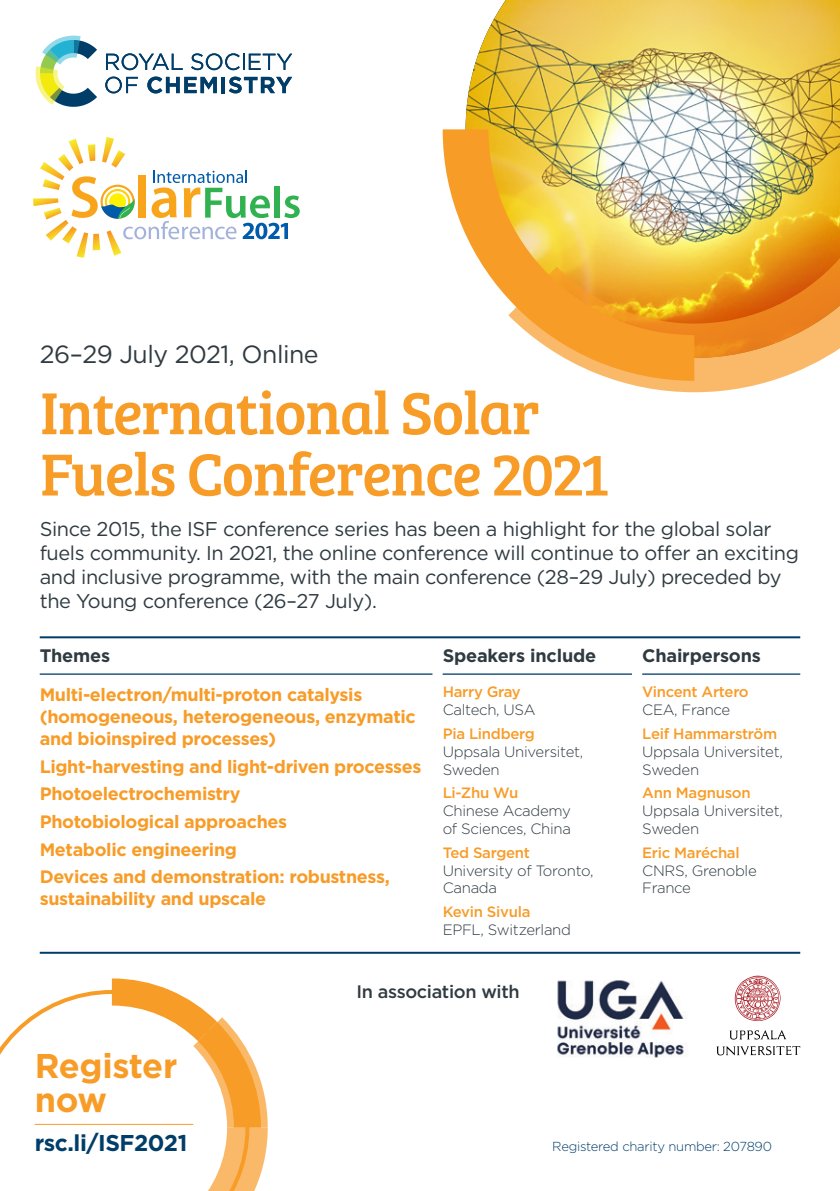
<style>
.page{position:relative;width:840px;height:1191px;background:#fff}
.page>*{position:absolute;margin:0;border:0;box-sizing:border-box;transform-origin:0 0}
.t1{font:61.2px/61.2px "Bree Serif";letter-spacing:-.02em;color:#f89c28}
.t2{font:700 34.2px/34.2px "Gotham";letter-spacing:-.01em;color:#f89c28}
.t3{font:24.8px "Gotham";letter-spacing:-.02em;color:#2f3b41}
.t4{font:700 22.8px "Gotham";letter-spacing:-.02em;color:#003d69}
.t5{font:20px/24px "Gotham";letter-spacing:-.02em;color:#2f3b41}
.t6{font:700 18px/27.6px "Gotham";letter-spacing:-.02em;color:#f89c28}
.t7{font:700 18px "Gotham";letter-spacing:-.01em;color:#2f3b41}
.t8{font:500 18px "Gotham";letter-spacing:-.02em;color:#2f3b41}
.t9{font:300 15px/18px "Gotham";letter-spacing:-.02em;color:#2f3b41}
.t10{font:500 15px "Gotham";letter-spacing:-.02em;color:#f89c28}
.t11{font:300 13px "Gotham";letter-spacing:-.02em;color:#003d69}
</style>
<div class="page">
<img style="left:465px;top:0;width:374px;height:236px">
<svg style="left:0;top:988px;width:112px;height:137px"></svg>
<img style="left:442px;top:129px;width:252px;height:170px">
<svg style="left:508px;top:236px;width:331px;height:156px;background:#f2af4d"></svg>
<svg style="left:112px;top:978px;width:155px;height:213px"></svg>
<hr style="left:641px;top:673px;width:158px;height:2px;background:#003d69">
<hr style="left:442px;top:673px;width:189px;height:2px;background:#003d69">
<hr style="left:40px;top:673px;width:392px;height:2px;background:#003d69">
<hr style="left:40px;top:636px;width:759px;height:2px;background:#003d69">
<hr style="left:40px;top:951px;width:759px;height:2px;background:#003d69">
<hr style="left:35px;top:1123px;width:158px;height:1px;background:#f89c28">
<svg style="left:33px;top:137px;width:266px;height:120px"></svg>
<img style="left:557px;top:980px;width:131px;height:78px">
<svg style="left:734px;top:975px;width:46px;height:46px"></svg>
<svg style="left:729px;top:1030px;width:57px;height:9px"></svg>
<svg style="left:716px;top:1046px;width:83px;height:9px"></svg>
<svg style="left:36px;top:36px;width:61px;height:71px"></svg>
<svg style="left:106px;top:53px;width:77px;height:17px"></svg>
<svg style="left:191px;top:53px;width:101px;height:17px"></svg>
<svg style="left:105px;top:77px;width:33px;height:16px"></svg>
<svg style="left:147px;top:77px;width:70px;height:16px"></svg>
<hr style="left:221px;top:77px;width:4px;height:16px;background:#003d69">
<svg style="left:229px;top:77px;width:63px;height:16px"></svg>
<h3 class="t3" style="left:40px;top:338px;width:280px">26–29 July 2021, Online</h3>
<h1 class="t1" style="left:40px;top:379px;width:570px">International Solar<br>Fuels Conference 2021</h1>
<p class="t5" style="left:40px;top:517px;width:760px">Since 2015, the ISF conference series has been a highlight for the global solar fuels community. In 2021, the online conference will continue to offer an exciting and inclusive programme, with the main conference (28–29 July) preceded by the Young conference (26–27 July).</p>
<p class="t7" style="left:40px;top:644px;width:72px">Themes</p>
<p class="t6" style="left:40px;top:684px;width:377px;line-height:22px">Multi-electron/multi-proton catalysis (homogeneous, heterogeneous, enzymatic and bioinspired processes)</p>
<p class="t6" style="left:40px;top:752px;width:383px">Light-harvesting and light-driven processes Photoelectrochemistry<br>Photobiological approaches<br>Metabolic engineering<br>Devices and demonstration: robustness,</p>
<p class="t6" style="left:40px;top:884px;width:228px">sustainability and upscale</p>
<p class="t7" style="left:442px;top:644px;width:155px">Speakers include</p>
<p class="t10" style="left:442px;top:682px;width:80px">Harry Gray</p>
<p class="t9" style="left:442px;top:700px;width:94px">Caltech, USA</p>
<p class="t10" style="left:442px;top:723px;width:94px">Pia Lindberg</p>
<p class="t9" style="left:442px;top:742px;width:142px">Uppsala Universitet,<br>Sweden</p>
<p class="t10" style="left:442px;top:783px;width:77px">Li-Zhu Wu</p>
<p class="t9" style="left:442px;top:801px;width:130px">Chinese Academy of Sciences, China</p>
<p class="t10" style="left:442px;top:842px;width:89px">Ted Sargent</p>
<p class="t9" style="left:442px;top:861px;width:152px">University of Toronto,<br>Canada</p>
<p class="t10" style="left:442px;top:902px;width:89px">Kevin Sivula</p>
<p class="t9" style="left:442px;top:920px;width:130px">EPFL, Switzerland</p>
<p class="t8" style="left:356px;top:979px;width:164px">In association with</p>
<p class="t7" style="left:641px;top:644px;width:120px">Chairpersons</p>
<p class="t10" style="left:641px;top:682px;width:108px">Vincent Artero</p>
<p class="t9" style="left:641px;top:700px;width:90px">CEA, France</p>
<p class="t10" style="left:641px;top:723px;width:136px">Leif Hammarström</p>
<p class="t9" style="left:641px;top:742px;width:142px">Uppsala Universitet,<br>Sweden</p>
<p class="t10" style="left:641px;top:783px;width:110px">Ann Magnuson</p>
<p class="t9" style="left:641px;top:801px;width:142px">Uppsala Universitet,<br>Sweden</p>
<p class="t10" style="left:641px;top:842px;width:99px">Eric Maréchal</p>
<p class="t9" style="left:641px;top:861px;width:116px">CNRS, Grenoble<br>France</p>
<h2 class="t2" style="left:35px;top:1048px;width:144px">Register now</h2>
<p class="t4" style="left:35px;top:1128px;width:154px">rsc.li/ISF2021</p>
<p class="t11" style="left:552px;top:1138px;width:221px">Registered charity number: 207890</p>
</div>
